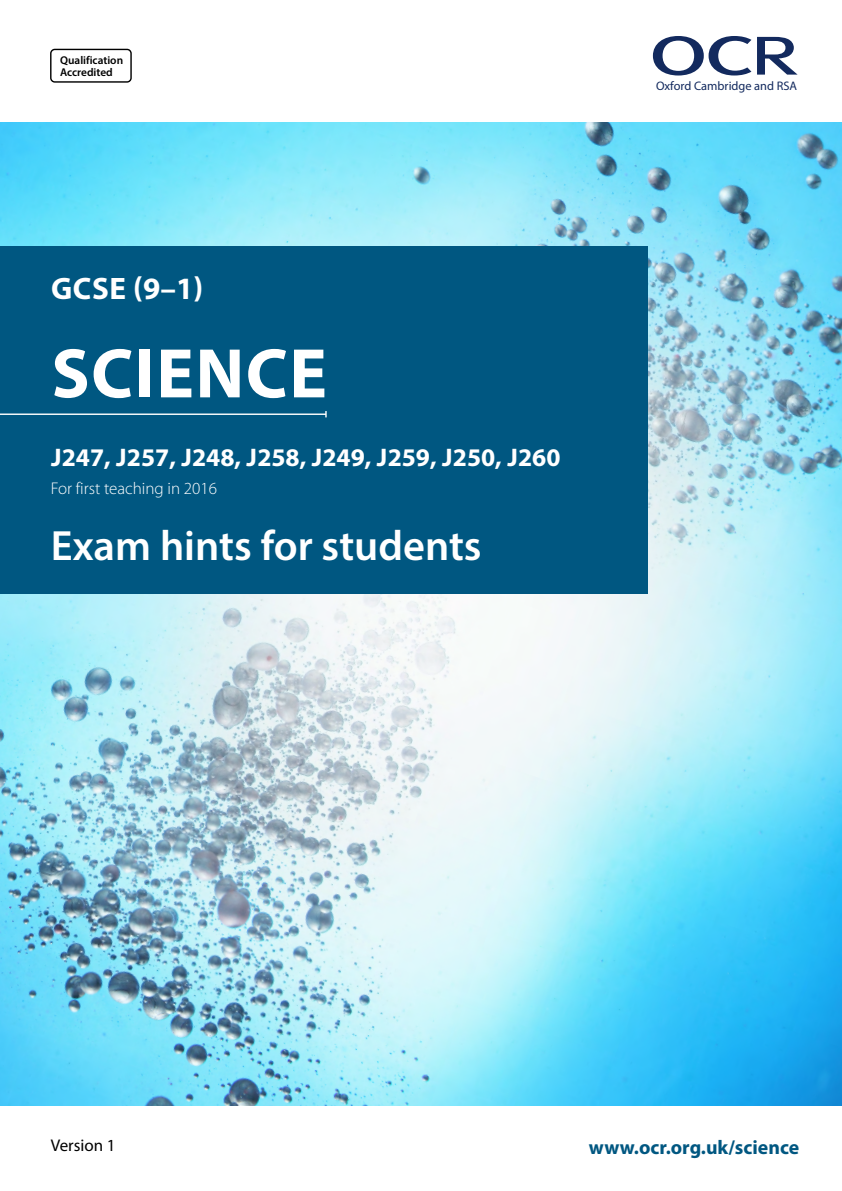
<style>
.page{position:relative;width:842px;height:1191px;background:#fff}
.page>*{position:absolute;margin:0;border:0;box-sizing:border-box;transform-origin:0 0}
.t1{font:700 70.8px "Myriad Pro";letter-spacing:.02em;color:#fff}
.t2{font:600 42.5px "Myriad Pro";color:#fff}
.t3{font:700 31.1px "Myriad Pro";color:#fff}
.t4{font:700 25.5px "Myriad Pro";color:#fff}
.t5{font:700 19.8px "Myriad Pro";color:#005781}
.t6{font:300 17px "Myriad Pro";color:#fff}
.t7{font:17px "Myriad Pro";color:#000}
.t8{font:12.4px "Myriad Pro";color:#132a5e}
.t9{font:600 11.3px "Myriad Pro";color:#000}
</style>
<div class="page">
<div style="left:50px;top:49px;width:82px;height:34px;border:1px solid #000;border-radius:4px"></div>
<svg style="left:757px;top:37px;width:41px;height:38px"></svg>
<svg style="left:653px;top:36px;width:98px;height:39px"></svg>
<img style="left:0;top:122px;width:842px;height:984px">
<div style="left:0;top:246px;width:647px;height:347px;background:#005781"></div>
<hr style="left:0;top:413px;width:326px;height:2px;background:#fff">
<p class="t9" style="left:60px;top:53px;width:65px">Qualification</p>
<p class="t9" style="left:60px;top:65px;width:54px">Accredited</p>
<p class="t3" style="left:51px;top:269px;width:154px">GCSE (9–1)</p>
<p class="t1" style="left:52px;top:327px;width:277px">SCIENCE</p>
<p class="t4" style="left:51px;top:440px;width:511px">J247, J257, J248, J258, J249, J259, J250, J260</p>
<p class="t6" style="left:51px;top:479px;width:168px">For first teaching in 2016</p>
<p class="t2" style="left:51px;top:519px;width:432px">Exam hints for students</p>
<p class="t8" style="left:656px;top:78px;width:143px">Oxford Cambridge and RSA</p>
<p class="t7" style="left:51px;top:1135px;width:66px">Version 1</p>
<p class="t5" style="left:589px;top:1134px;width:212px">www.ocr.org.uk/science</p>
</div>
